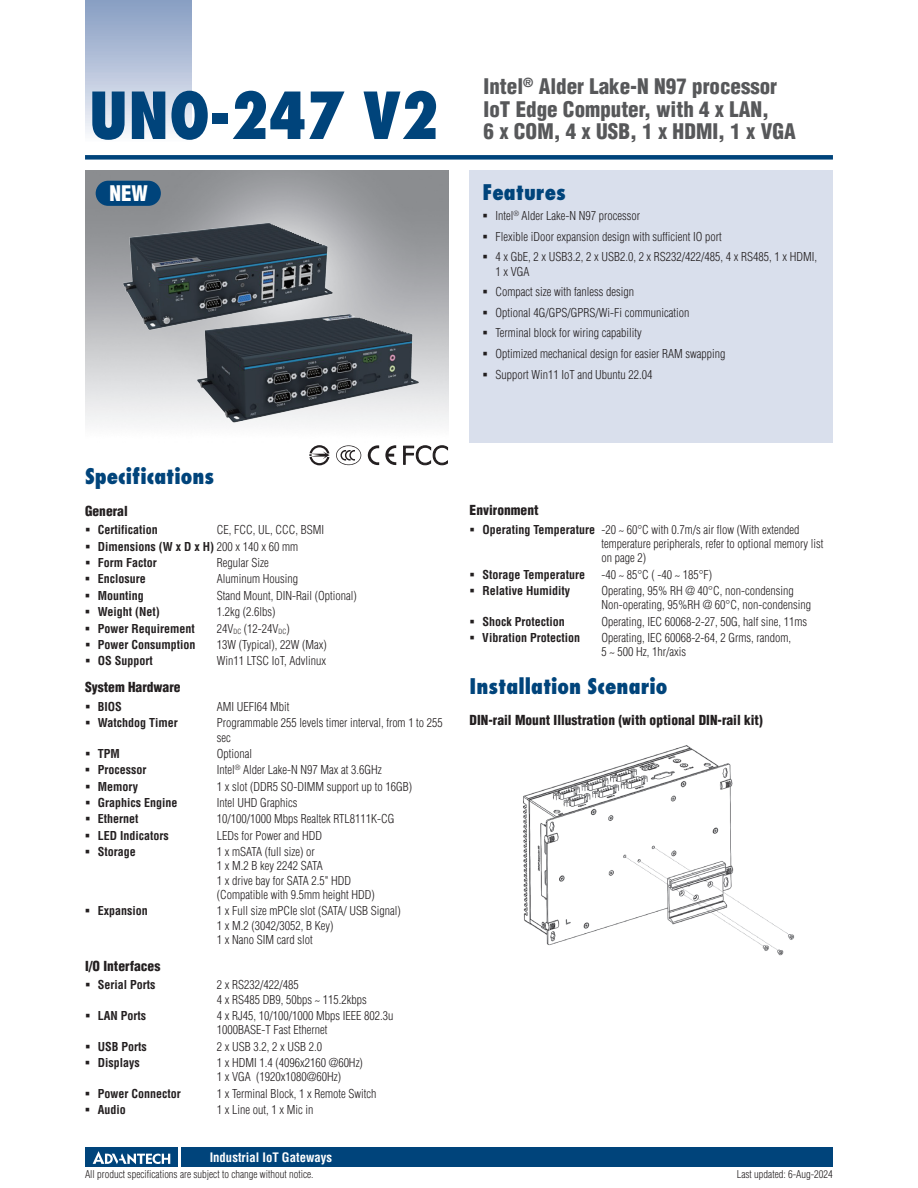
<style>
.page{position:relative;width:918px;height:1188px;background:#fff}
.page>*{position:absolute;margin:0;border:0;box-sizing:border-box;transform-origin:0 0}
.t1{font:800 condensed 63px "Futura";color:#00447b}
.t2{font:900 condensed 21px/22.5px "Helvetica";color:#57585a}
.t3{font:800 condensed 21px "Futura";color:#00447b}
.t4{font:900 condensed 21px "Helvetica";color:#fff}
.t5{font:900 condensed 13.5px "Helvetica";color:#231f20}
.t6{font:700 condensed 12.75px "Helvetica";color:#fff}
.t7{font:300 condensed 12px/14.2px "Helvetica";color:#231f20}
.t8{font:700 condensed 12px "Helvetica";color:#231f20}
.t9{font:300 condensed 10.5px "Helvetica";color:#231f20}
.s1{font-weight:700}
</style>
<div class="page">
<div style="left:85px;top:155px;width:748px;height:5px;background:#00447b"></div>
<div style="left:85px;top:0;width:106px;height:143px;background:linear-gradient(to bottom,#849bc1,#f9fafc)"></div>
<div style="left:182px;top:1147px;width:651px;height:20px;background:#00447b"></div>
<div style="left:85px;top:1147px;width:93px;height:20px;background:#00447b"></div>
<svg style="left:93px;top:1151px;width:77px;height:13px"></svg>
<div style="left:470px;top:170px;width:363px;height:272px;background:#d9dfec"></div>
<img style="left:85px;top:170px;width:363px;height:255px">
<svg style="left:336px;top:445px;width:25px;height:20px"></svg>
<svg style="left:368px;top:445px;width:11px;height:20px"></svg>
<svg style="left:385px;top:445px;width:11px;height:21px"></svg>
<svg style="left:403px;top:445px;width:45px;height:21px"></svg>
<svg style="left:309px;top:445px;width:21px;height:20px"></svg>
<div style="left:96px;top:181px;width:65px;height:25px;background:#00447b;border-radius:13px"></div>
<img style="left:118px;top:219px;width:223px;height:116px">
<img style="left:188px;top:307px;width:242px;height:118px">
<img style="left:523px;top:745px;width:271px;height:211px">
<h1 class="t1" style="left:89px;top:76px;width:351px">UNO-247 V2</h1>
<h2 class="t4" style="left:109px;top:180px;width:40px">NEW</h2>
<h2 class="t2" style="left:484px;top:75px;width:314px">Intel<sup>®</sup> Alder Lake-N N97 processor<br>IoT Edge Computer, with 4 x LAN,<br>6 x COM, 4 x USB, 1 x HDMI, 1 x VGA</h2>
<h2 class="t3" style="left:482px;top:179px;width:85px">Features</h2>
<p class="t7" style="left:495px;top:205px;width:323px;line-height:20.7px">Intel<sup>®</sup> Alder Lake-N N97 processor<br>Flexible iDoor expansion design with sufficient IO port<br>4 x GbE, 2 x USB3.2, 2 x USB2.0, 2 x RS232/422/485, 4 x RS485, 1 x HDMI,</p>
<p class="t7" style="left:495px;top:261px;width:231px;line-height:20.7px">1 x VGA<br>Compact size with fanless design<br>Optional 4G/GPS/GPRS/Wi-Fi communication Terminal block for wiring capability<br>Optimized mechanical design for easier RAM swapping Support Win11 IoT and Ubuntu 22.04</p>
<h2 class="t3" style="left:85px;top:463px;width:131px">Specifications</h2>
<p class="t5" style="left:85px;top:502px;width:44px">General</p>
<p class="t8" style="left:98px;top:522px;width:62px">Certification</p>
<p class="t7" style="left:98px;top:522px;width:228px;line-height:16.4px;text-indent:119px">CE, FCC, UL, CCC, BSMI<br><span class="s1">Dimensions (W x D x H)</span> 200 x 140 x 60 mm<br><span class="s1">Form Factor</span></p>
<p class="t7" style="left:217px;top:556px;width:53px">Regular Size</p>
<p class="t8" style="left:98px;top:572px;width:49px">Enclosure</p>
<p class="t7" style="left:217px;top:572px;width:83px">Aluminum Housing</p>
<p class="t8" style="left:98px;top:588px;width:48px">Mounting</p>
<p class="t7" style="left:217px;top:588px;width:141px">Stand Mount, DIN-Rail (Optional)</p>
<p class="t8" style="left:98px;top:604px;width:64px">Weight (Net)</p>
<p class="t7" style="left:217px;top:605px;width:60px">1.2kg (2.6lbs)</p>
<p class="t8" style="left:98px;top:621px;width:99px">Power Requirement</p>
<p class="t7" style="left:217px;top:621px;width:74px">24V<sub>DC</sub> (12-24V<sub>DC</sub>)</p>
<p class="t8" style="left:98px;top:637px;width:99px">Power Consumption</p>
<p class="t7" style="left:217px;top:637px;width:111px">13W (Typical), 22W (Max)</p>
<p class="t8" style="left:98px;top:653px;width:57px">OS Support</p>
<p class="t7" style="left:217px;top:654px;width:111px">Win11 LTSC IoT, Advlinux</p>
<p class="t5" style="left:85px;top:679px;width:97px">System Hardware</p>
<p class="t8" style="left:98px;top:699px;width:26px">BIOS</p>
<p class="t7" style="left:217px;top:699px;width:74px">AMI UEFI64 Mbit</p>
<p class="t8" style="left:98px;top:715px;width:81px">Watchdog Timer</p>
<p class="t7" style="left:217px;top:716px;width:228px">Programmable 255 levels timer interval, from 1 to 255 sec</p>
<p class="t8" style="left:98px;top:746px;width:24px">TPM</p>
<p class="t7" style="left:217px;top:746px;width:37px">Optional</p>
<p class="t8" style="left:98px;top:762px;width:50px">Processor</p>
<p class="t7" style="left:217px;top:763px;width:166px">Intel<sup>®</sup> Alder Lake-N N97 Max at 3.6GHz</p>
<p class="t8" style="left:98px;top:779px;width:42px">Memory</p>
<p class="t7" style="left:217px;top:779px;width:197px">1 x slot (DDR5 SO-DIMM support up to 16GB)</p>
<p class="t8" style="left:98px;top:795px;width:81px">Graphics Engine</p>
<p class="t7" style="left:217px;top:796px;width:82px">Intel UHD Graphics</p>
<p class="t8" style="left:98px;top:812px;width:42px">Ethernet</p>
<p class="t7" style="left:217px;top:812px;width:179px">10/100/1000 Mbps Realtek RTL8111K-CG</p>
<p class="t8" style="left:98px;top:828px;width:72px">LED Indicators</p>
<p class="t7" style="left:217px;top:828px;width:107px">LEDs for Power and HDD</p>
<p class="t8" style="left:98px;top:844px;width:40px">Storage</p>
<p class="t7" style="left:217px;top:845px;width:159px">1 x mSATA (full size) or<br>1 x M.2 B key 2242 SATA<br>1 x drive bay for SATA 2.5" HDD (Compatible with 9.5mm height HDD)</p>
<p class="t8" style="left:98px;top:903px;width:51px">Expansion</p>
<p class="t7" style="left:217px;top:904px;width:185px">1 x Full size mPCIe slot (SATA/ USB Signal)<br>1 x M.2 (3042/3052, B Key)<br>1 x Nano SIM card slot</p>
<p class="t5" style="left:85px;top:957px;width:77px">I/O Interfaces</p>
<p class="t8" style="left:98px;top:978px;width:59px">Serial Ports</p>
<p class="t7" style="left:217px;top:978px;width:151px">2 x RS232/422/485<br>4 x RS485 DB9, 50bps ~ 115.2kbps</p>
<p class="t8" style="left:98px;top:1008px;width:50px">LAN Ports</p>
<p class="t7" style="left:217px;top:1009px;width:178px">4 x RJ45, 10/100/1000 Mbps IEEE 802.3u<br>1000BASE-T Fast Ethernet</p>
<p class="t8" style="left:98px;top:1039px;width:51px">USB Ports</p>
<p class="t7" style="left:217px;top:1039px;width:107px">2 x USB 3.2, 2 x USB 2.0</p>
<p class="t8" style="left:98px;top:1055px;width:43px">Displays</p>
<p class="t7" style="left:217px;top:1056px;width:148px">1 x HDMI 1.4 (4096x2160 @60Hz)<br>1 x VGA (1920x1080@60Hz)</p>
<p class="t8" style="left:98px;top:1086px;width:85px">Power Connector</p>
<p class="t7" style="left:217px;top:1086px;width:161px">1 x Terminal Block, 1 x Remote Switch</p>
<p class="t8" style="left:98px;top:1102px;width:30px">Audio</p>
<p class="t7" style="left:217px;top:1103px;width:98px">1 x Line out, 1 x Mic in</p>
<p class="t6" style="left:210px;top:1149px;width:124px">Industrial IoT Gateways</p>
<p class="t5" style="left:470px;top:502px;width:70px">Environment</p>
<p class="t7" style="left:601px;top:522px;width:224px;text-indent:-119px"><span class="s1">Operating Temperature</span> -20 ~ 60°C with 0.7m/s air flow (With extended temperature peripherals, refer to optional memory list on page 2)</p>
<p class="t8" style="left:482px;top:567px;width:104px">Storage Temperature</p>
<p class="t7" style="left:601px;top:567px;width:112px">-40 ~ 85°C ( -40 ~ 185°F)</p>
<p class="t8" style="left:482px;top:583px;width:89px">Relative Humidity</p>
<p class="t7" style="left:601px;top:584px;width:211px">Operating, 95% RH @ 40°C, non-condensing<br>Non-operating, 95%RH @ 60°C, non-condensing</p>
<p class="t8" style="left:482px;top:614px;width:84px">Shock Protection</p>
<p class="t7" style="left:601px;top:614px;width:207px">Operating, IEC 60068-2-27, 50G, half sine, 11ms</p>
<p class="t8" style="left:482px;top:630px;width:99px">Vibration Protection</p>
<p class="t7" style="left:601px;top:631px;width:191px">Operating, IEC 60068-2-64, 2 Grms, random,<br>5 ~ 500 Hz, 1hr/axis</p>
<h2 class="t3" style="left:470px;top:673px;width:199px">Installation Scenario</h2>
<p class="t5" style="left:470px;top:712px;width:295px">DIN-rail Mount Illustration (with optional DIN-rail kit)</p>
<p class="t9" style="left:85px;top:1167px;width:230px">All product specifications are subject to change without notice.</p>
<p class="t9" style="left:737px;top:1167px;width:98px">Last updated: 6-Aug-2024</p>
</div>
